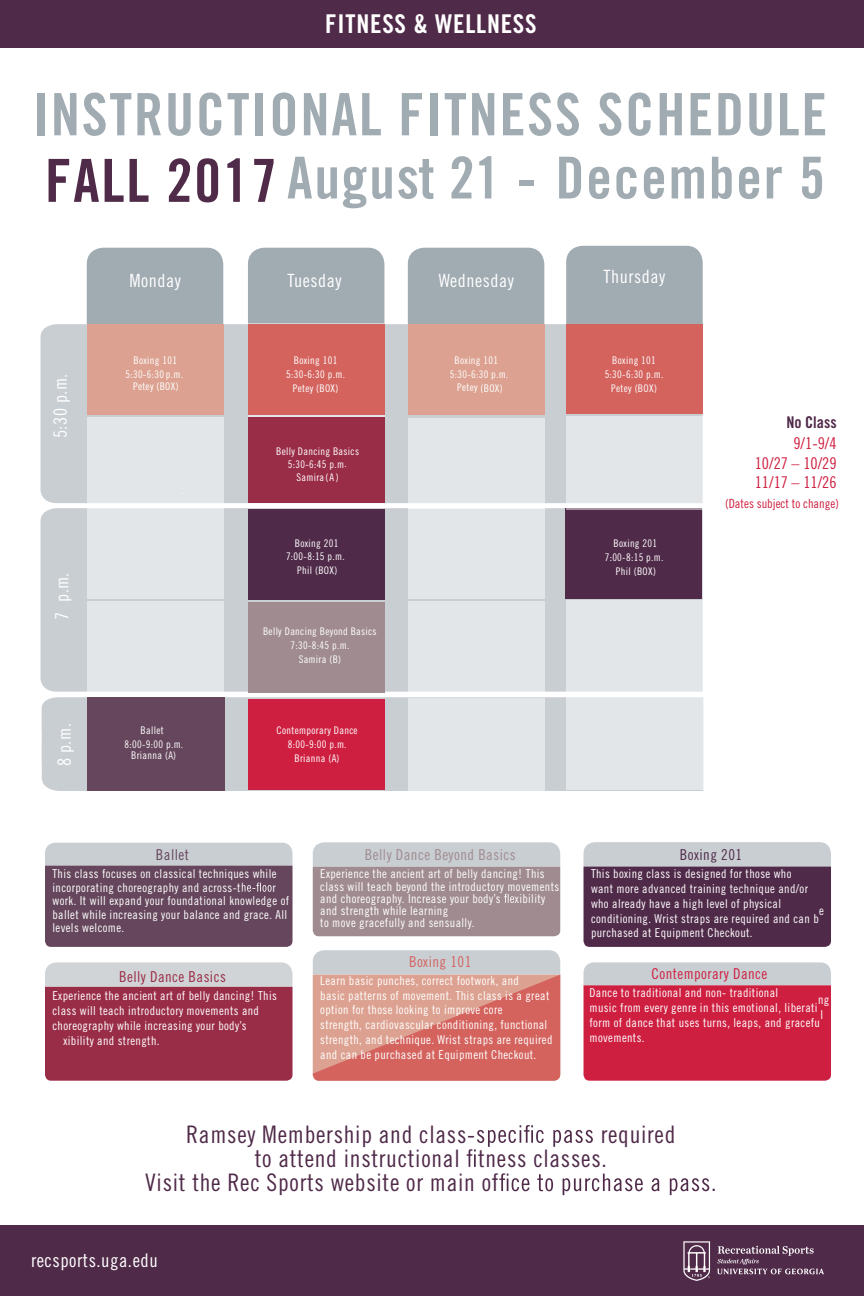
<style>
.page{position:relative;width:864px;height:1296px;background:#fff}
.page>*{position:absolute;margin:0;border:0;box-sizing:border-box;transform-origin:0 0}
.t1{font:58.5px "Trade Gothic LT Std Bd Cn 20";letter-spacing:.03em;color:#a1abb2}
.t2{font:57.85px "Trade Gothic LT Std Bd Cn 20";letter-spacing:.03em;color:#a1abb2}
.t3{font:25.85px "Trade Gothic LT Std Bd Cn 20";letter-spacing:.03em;color:#fff}
.t4{font:24.15px "Trade Gothic LT Std Cn 18";letter-spacing:.03em;color:#502a49}
.t5{font:18.8px "Trade Gothic LT Std Cn 18";letter-spacing:.03em;color:#fff}
.t6{font:18.3px "Trade Gothic LT Std Cn 18";letter-spacing:.03em;color:#fff}
.t7{font:16.2px/19.4px "Trade Gothic LT Std Cn 18";color:#ce1f40;text-align:justify}
.t8{font:16.2px "Trade Gothic LT Std Bd Cn 20";color:#502a49}
.t9{font:15px "Trade Gothic LT Std Cn 18";letter-spacing:.03em;color:#9f8b90}
.t10{font:15px "Trade Gothic LT Std Cn 18";letter-spacing:.03em;color:#ce1f40}
.t11{font:15px "Trade Gothic LT Std Cn 18";letter-spacing:.03em;color:#992c47}
.t12{font:15px "Trade Gothic LT Std Cn 18";letter-spacing:.03em;color:#502a49}
.t13{font:15px "Trade Gothic LT Std Cn 18";letter-spacing:.03em;color:#d4635e}
.t14{font:15px "Trade Gothic LT Std Cn 18";letter-spacing:.03em;color:#65465c}
.t15{font:12.65px "Trade Gothic LT Std Cn 18";color:#ce1f40}
.t16{font:12.25px/14.7px "Trade Gothic LT Std Cn 18";letter-spacing:.03em;color:#fff}
.t17{font:10.5px/14px "Trade Gothic LT Std Cn 18";letter-spacing:.03em;color:#fff;text-align:center}
.s1{font-size:59.5px;color:#502a49}
</style>
<div class="page">
<div style="left:41px;top:508px;width:662px;height:184px;background:#c9ced3"></div>
<div style="left:248px;top:509px;width:136px;height:91px;background:#502a49"></div>
<svg style="left:42px;top:697px;width:661px;height:94px;background:#c8c9ce"></svg>
<svg style="left:584px;top:842px;width:247px;height:105px;background:#6c5069"></svg>
<div style="left:87px;top:248px;width:136px;height:76px;background:#a1abb2"></div>
<div style="left:248px;top:248px;width:136px;height:76px;background:#a1abb2"></div>
<div style="left:408px;top:248px;width:136px;height:76px;background:#a1abb2"></div>
<div style="left:566px;top:246px;width:137px;height:78px;background:#a1abb2"></div>
<div style="left:41px;top:324px;width:662px;height:179px;background:#c9ced3"></div>
<div style="left:408px;top:418px;width:136px;height:90px;background:#e3e6e8"></div>
<div style="left:408px;top:509px;width:136px;height:90px;background:#e3e6e8"></div>
<div style="left:408px;top:602px;width:136px;height:90px;background:#e3e6e8"></div>
<div style="left:87px;top:509px;width:137px;height:90px;background:#e3e6e8"></div>
<div style="left:87px;top:602px;width:137px;height:90px;background:#e3e6e8"></div>
<div style="left:87px;top:418px;width:136px;height:90px;background:#e3e6e8"></div>
<div style="left:248px;top:602px;width:136px;height:90px;background:#9f8b90"></div>
<div style="left:566px;top:600px;width:137px;height:93px;background:#e3e6e8"></div>
<svg style="left:248px;top:414px;width:136px;height:3px"></svg>
<div style="left:87px;top:324px;width:137px;height:91px;background:#dca190"></div>
<div style="left:248px;top:417px;width:136px;height:86px;background:#992c47"></div>
<div style="left:408px;top:324px;width:137px;height:91px;background:#dca190"></div>
<div style="left:566px;top:508px;width:136px;height:91px;background:#502a49"></div>
<div style="left:0;top:0;width:864px;height:47px;background:#502a49"></div>
<div style="left:0;top:1225px;width:864px;height:71px;background:#502a49"></div>
<svg style="left:467px;top:1125px;width:126px;height:42px"></svg>
<svg style="left:499px;top:1173px;width:210px;height:22px"></svg>
<svg style="left:584px;top:962px;width:247px;height:119px;background:#cd425d"></svg>
<svg style="left:45px;top:843px;width:248px;height:104px;background:#7b6476"></svg>
<svg style="left:313px;top:842px;width:247px;height:94px;background:#aa9da2"></svg>
<svg style="left:45px;top:962px;width:248px;height:119px;background:#a55065"></svg>
<svg style="left:313px;top:950px;width:247px;height:131px;background:#d58f87"></svg>
<img style="left:683px;top:1241px;width:141px;height:40px">
<div style="left:248px;top:324px;width:136px;height:90px;background:#d4635e"></div>
<div style="left:566px;top:324px;width:137px;height:90px;background:#d4635e"></div>
<div style="left:87px;top:698px;width:137px;height:93px;background:#65465c"></div>
<div style="left:409px;top:698px;width:136px;height:93px;background:#e3e6e8"></div>
<div style="left:566px;top:698px;width:137px;height:92px;background:#e3e6e8"></div>
<div style="left:248px;top:699px;width:136px;height:90px;background:#ce1f40"></div>
<svg style="left:566px;top:416px;width:137px;height:94px;background:#e3e5e7"></svg>
<h3 class="t3" style="left:325px;top:8px;width:213px">FITNESS &amp; WELLNESS</h3>
<h1 class="t1" style="left:33px;top:79px;width:796px">INSTRUCTIONAL FITNESS SCHEDULE</h1>
<h2 class="t2" style="left:45px;top:143px;width:781px"><span class="s1">FALL 2017</span> August 21 - December 5</h2>
<h3 class="t6" style="left:49px;top:438px;width:66px;rotate:-90deg">5:30 p.m.</h3>
<h3 class="t6" style="left:130px;top:270px;width:53px">Monday</h3>
<p class="t17" style="left:125px;top:353px;width:59px">Boxing 101<br>5:30-6:30 p.m.</p>
<p class="t17" style="left:133px;top:379px;width:47px">Petey (BOX)</p>
<h3 class="t6" style="left:51px;top:620px;width:49px;rotate:-90deg">7 p.m.</h3>
<h3 class="t6" style="left:53px;top:766px;width:45px;rotate:-90deg">8 p.m.</h3>
<p class="t17" style="left:125px;top:723px;width:60px">Ballet<br>8:00-9:00 p.m.</p>
<p class="t17" style="left:131px;top:749px;width:47px">Brianna (A)</p>
<h3 class="t6" style="left:288px;top:270px;width:56px">Tuesday</h3>
<h3 class="t6" style="left:439px;top:270px;width:77px">Wednesday</h3>
<h3 class="t6" style="left:604px;top:265px;width:63px">Thursday</h3>
<p class="t17" style="left:455px;top:353px;width:45px">Boxing 101</p>
<p class="t17" style="left:491px;top:367px;width:19px">p.m.</p>
<p class="t17" style="left:457px;top:381px;width:47px">Petey (BOX)</p>
<p class="t17" style="left:286px;top:353px;width:60px">Boxing 101<br>5:30-6:30 p.m.<br>Petey (BOX)</p>
<p class="t17" style="left:605px;top:354px;width:60px">Boxing 101<br>5:30-6:30 p.m.<br>Petey (BOX)</p>
<p class="t17" style="left:450px;top:367px;width:40px">5:30-6:30</p>
<p class="t17" style="left:276px;top:444px;width:84px;line-height:13.1px">Belly Dancing Basics<br>5:30-6:45 p.m.<br>Samira(A )</p>
<p class="t17" style="left:286px;top:536px;width:60px;line-height:13.6px">Boxing 201<br>7:00-8:15 p.m.<br>Phil (BOX)</p>
<p class="t17" style="left:263px;top:624px;width:115px">Belly Dancing Beyond Basics<br>7:30-8:45 p.m.<br>Samira (B)</p>
<p class="t17" style="left:277px;top:723px;width:82px">Contemporary Dance<br>8:00-9:00 p.m.<br>Brianna (A)</p>
<p class="t17" style="left:605px;top:537px;width:60px;line-height:13.6px">Boxing 201<br>7:00-8:15 p.m.<br>Phil (BOX)</p>
<h3 class="t8" style="left:786px;top:413px;width:52px">No Class</h3>
<h3 class="t7" style="left:755px;top:434px;width:83px;text-indent:39px">9/1-9/4<br>10/27 – 10/29<br>11/17 – 11/26</h3>
<p class="t15" style="left:725px;top:496px;width:115px">(Dates subject to change)</p>
<p class="t14" style="left:156px;top:846px;width:35px">Ballet</p>
<p class="t16" style="left:53px;top:867px;width:226px;line-height:13.5px">This class focuses on classical techniques while incorporating choreography and across-t</p>
<p class="t16" style="left:53px;top:880px;width:238px;line-height:13.5px;text-indent:220px">r work. It will expand your foundational knowledge of ballet while increasing your balance and grace. All levels welcome.</p>
<p class="t11" style="left:119px;top:968px;width:108px">Belly Dance Basics</p>
<p class="t16" style="left:53px;top:989px;width:226px">Experience the ancient art of belly dancing! This</p>
<p class="t16" style="left:53px;top:1003px;width:208px">class will teach introductory movements and</p>
<p class="t16" style="left:53px;top:1018px;width:196px">choreography while increasing your body’s</p>
<p class="t16" style="left:63px;top:1033px;width:98px">xibility and strength.</p>
<p class="t9" style="left:365px;top:846px;width:152px">Belly Dance Beyond Basics</p>
<p class="t16" style="left:320px;top:868px;width:241px;line-height:12.2px">Experience the ancient art of belly dancing! This class will teach beyond the introductory movements and choreography. Increase your body’s xibility and strength while learning<br>to move gracefully and sensually.</p>
<p class="t13" style="left:409px;top:953px;width:64px">Boxing 101</p>
<p class="t16" style="left:320px;top:973px;width:234px">Learn basic punches, correct footwork, and<br>basic patterns of movement. This class is a great option for those looking to improve core<br>strength, cardiovascular conditioning, functional strength, and technique. Wrist straps are required and can be purchased at Equipment Checkout.</p>
<p class="t12" style="left:680px;top:846px;width:64px">Boxing 201</p>
<p class="t16" style="left:591px;top:867px;width:229px">This boxing class is designed for those who<br>want more advanced training technique and/or who already have a high level of physical conditioning. Wrist straps are required and can b</p>
<p class="t16" style="left:819px;top:903px;width:6px">e</p>
<p class="t16" style="left:591px;top:925px;width:163px">purchased at Equipment Checkout.</p>
<p class="t10" style="left:652px;top:965px;width:117px">Contemporary Dance</p>
<p class="t16" style="left:590px;top:986px;width:230px">Dance to traditional and non- traditional<br>music from every genre in this emotional, liberati</p>
<p class="t16" style="left:590px;top:988px;width:241px;line-height:22.7px;text-indent:229px">ng form of dance that uses turns, leaps, and gracefu</p>
<p class="t16" style="left:820px;top:1007px;width:4px">l</p>
<p class="t16" style="left:590px;top:1030px;width:57px">movements.</p>
<h3 class="t4" style="left:186px;top:1120px;width:291px">Ramsey Membership and class-</h3>
<h3 class="t4" style="left:601px;top:1120px;width:76px">required</h3>
<h3 class="t4" style="left:255px;top:1144px;width:354px">to attend instructional tness classes.</h3>
<h3 class="t4" style="left:145px;top:1168px;width:355px">Visit the Rec Sports website or main of</h3>
<h3 class="t5" style="left:31px;top:1249px;width:128px">recsports.uga.edu</h3>
<h3 class="t4" style="left:711px;top:1168px;width:7px">.</h3>
</div>
